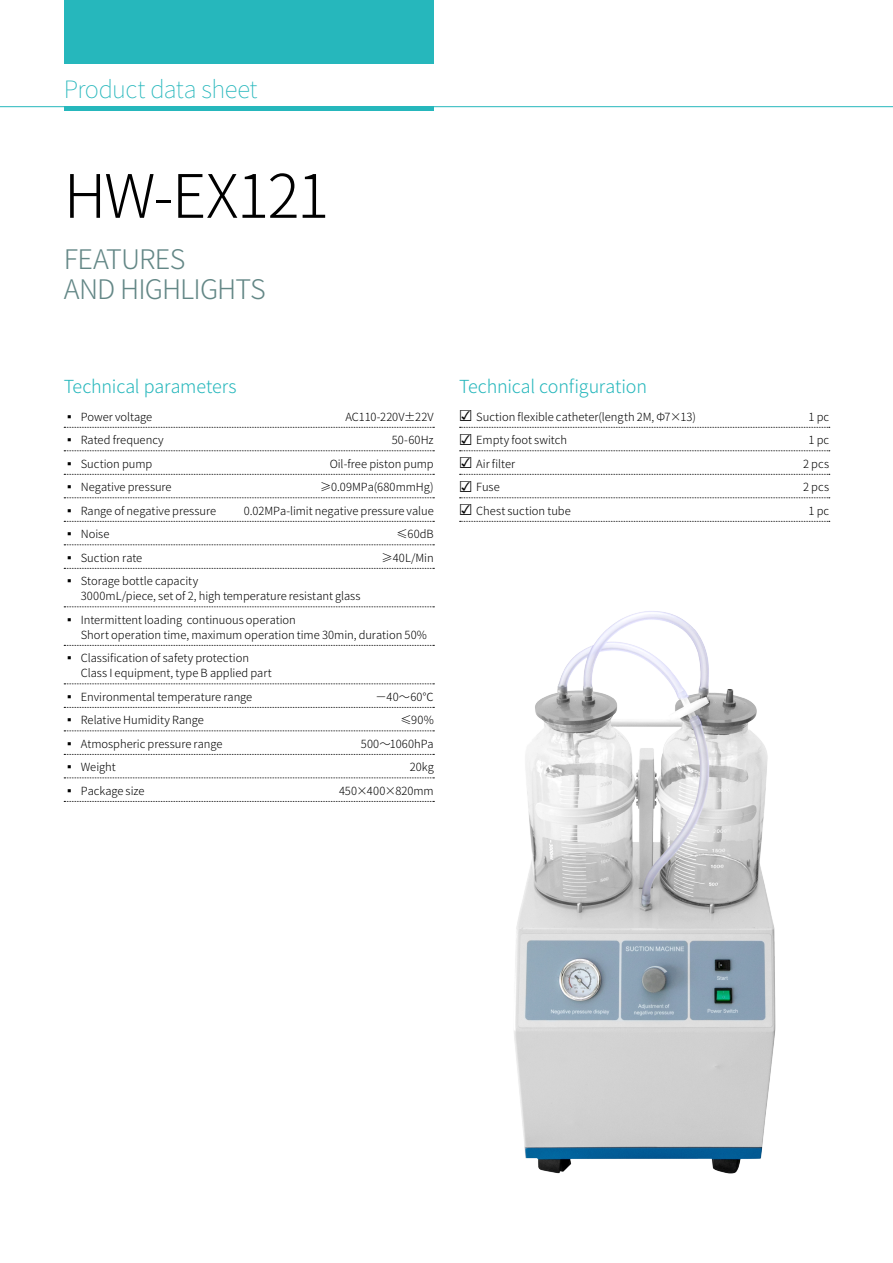
<style>
.page{position:relative;width:893px;height:1263px;background:#fff}
.page>*{position:absolute;margin:0;border:0;box-sizing:border-box;transform-origin:0 0}
.t1{font:300 60px "Noto Sans CJ Ksc";letter-spacing:-.025em;color:#000}
.t2{font:300 27px/30px "Noto Sans CJ Ksc";letter-spacing:-.035em;color:#638786}
.t3{font:100 24px "Noto Sans CJ Ksc";letter-spacing:-.025em;color:#26b7bc}
.t4{font:300 18px "Noto Sans CJ Ksc";letter-spacing:-.01em;color:#26b7bc}
.t5{font:300 11.25px/15px "Noto Sans CJ Ksc";color:#000}
.s1{font-family:"Arial Unicode MS";font-weight:400;font-size:18px}
</style>
<div class="page">
<hr style="left:0;top:106px;width:893px;height:1px;background:#26b7bc">
<div style="left:64px;top:0;width:370px;height:64px;background:#26b7bc"></div>
<hr style="left:64px;top:107px;width:370px;height:4px;background:#26b7bc">
<svg style="left:64px;top:427px;width:370px;height:1px"></svg>
<svg style="left:64px;top:450px;width:370px;height:1px"></svg>
<svg style="left:64px;top:474px;width:370px;height:1px"></svg>
<svg style="left:64px;top:497px;width:370px;height:1px"></svg>
<svg style="left:64px;top:521px;width:370px;height:1px"></svg>
<svg style="left:64px;top:544px;width:370px;height:1px"></svg>
<svg style="left:64px;top:568px;width:370px;height:1px"></svg>
<svg style="left:64px;top:606px;width:370px;height:1px"></svg>
<svg style="left:64px;top:645px;width:370px;height:1px"></svg>
<svg style="left:64px;top:683px;width:370px;height:1px"></svg>
<svg style="left:64px;top:707px;width:370px;height:1px"></svg>
<svg style="left:64px;top:730px;width:370px;height:1px"></svg>
<svg style="left:64px;top:754px;width:370px;height:1px"></svg>
<svg style="left:64px;top:777px;width:370px;height:1px"></svg>
<svg style="left:64px;top:801px;width:370px;height:1px"></svg>
<svg style="left:460px;top:427px;width:370px;height:1px"></svg>
<svg style="left:460px;top:450px;width:370px;height:1px"></svg>
<svg style="left:460px;top:474px;width:370px;height:1px"></svg>
<svg style="left:460px;top:497px;width:370px;height:1px"></svg>
<svg style="left:460px;top:521px;width:370px;height:1px"></svg>
<img style="left:514px;top:611px;width:262px;height:563px">
<h3 class="t3" style="left:64px;top:75px;width:195px">Product data sheet</h3>
<h1 class="t1" style="left:64px;top:162px;width:267px">HW-EX121</h1>
<h2 class="t2" style="left:64px;top:245px;width:204px">Features<br>and High lights</h2>
<h3 class="t4" style="left:64px;top:376px;width:174px">Technical parameters</h3>
<p class="t5" style="left:64px;top:409px;width:90px">▪ Power voltage</p>
<p class="t5" style="left:345px;top:409px;width:90px">AC110-220V±22V</p>
<p class="t5" style="left:64px;top:433px;width:102px">▪ Rated frequency</p>
<p class="t5" style="left:392px;top:433px;width:43px">50-60Hz</p>
<p class="t5" style="left:64px;top:456px;width:90px">▪ Suction pump</p>
<p class="t5" style="left:330px;top:456px;width:105px">Oil-free piston pump</p>
<p class="t5" style="left:64px;top:480px;width:109px">▪ N egative pressure</p>
<p class="t5" style="left:320px;top:480px;width:115px">≥0.09MPa(680mmHg)</p>
<p class="t5" style="left:64px;top:503px;width:154px">▪ Range of negative pressure</p>
<p class="t5" style="left:244px;top:503px;width:191px">0.02MPa-limit negative pressure value</p>
<p class="t5" style="left:64px;top:527px;width:47px">▪ Noise</p>
<p class="t5" style="left:396px;top:527px;width:39px">≤60dB</p>
<p class="t5" style="left:64px;top:550px;width:80px">▪ Suction rate</p>
<p class="t5" style="left:381px;top:550px;width:54px">≥40L/Min</p>
<p class="t5" style="left:81px;top:574px;width:281px;text-indent:-17px">▪ Storage bottle capacity<br>3000mL/piece, set of 2, high temperature resistant glass</p>
<p class="t5" style="left:81px;top:612px;width:348px;text-indent:-17px">▪ I ntermittent loading continuous operation<br>Short operation time, maximum operation time 30min, duration 50%</p>
<p class="t5" style="left:81px;top:651px;width:193px;text-indent:-17px">▪ Classification of safety protection<br>Class I equipment, type B applied part</p>
<p class="t5" style="left:64px;top:689px;width:190px">▪ Environmental temperature range</p>
<p class="t5" style="left:375px;top:689px;width:60px">－40～60℃</p>
<p class="t5" style="left:64px;top:713px;width:141px">▪ Relative Humidity Range</p>
<p class="t5" style="left:400px;top:713px;width:35px">≤90%</p>
<p class="t5" style="left:64px;top:736px;width:160px">▪ Atmospheric pressure range</p>
<p class="t5" style="left:361px;top:736px;width:74px">500～1060hPa</p>
<p class="t5" style="left:64px;top:760px;width:53px">▪ Weight</p>
<p class="t5" style="left:410px;top:760px;width:26px">20kg</p>
<p class="t5" style="left:64px;top:783px;width:82px">▪ Package size</p>
<p class="t5" style="left:339px;top:783px;width:96px">450×400×820mm</p>
<h3 class="t4" style="left:459px;top:376px;width:189px">Technical configuration</h3>
<p class="t5" style="left:459px;top:409px;width:238px"><span class="s1">☑</span> Suction flexible catheter(length 2M, Φ7×13)</p>
<p class="t5" style="left:808px;top:409px;width:22px">1 pc</p>
<p class="t5" style="left:459px;top:433px;width:109px"><span class="s1">☑</span> Empty foot switch</p>
<p class="t5" style="left:808px;top:433px;width:22px">1 pc</p>
<p class="t5" style="left:459px;top:456px;width:57px"><span class="s1">☑</span> Air filter</p>
<p class="t5" style="left:803px;top:456px;width:28px">2 pcs</p>
<p class="t5" style="left:459px;top:480px;width:42px"><span class="s1">☑</span> Fuse</p>
<p class="t5" style="left:803px;top:480px;width:28px">2 pcs</p>
<p class="t5" style="left:459px;top:503px;width:113px"><span class="s1">☑</span> Chest suction tube</p>
<p class="t5" style="left:808px;top:503px;width:22px">1 pc</p>
</div>
